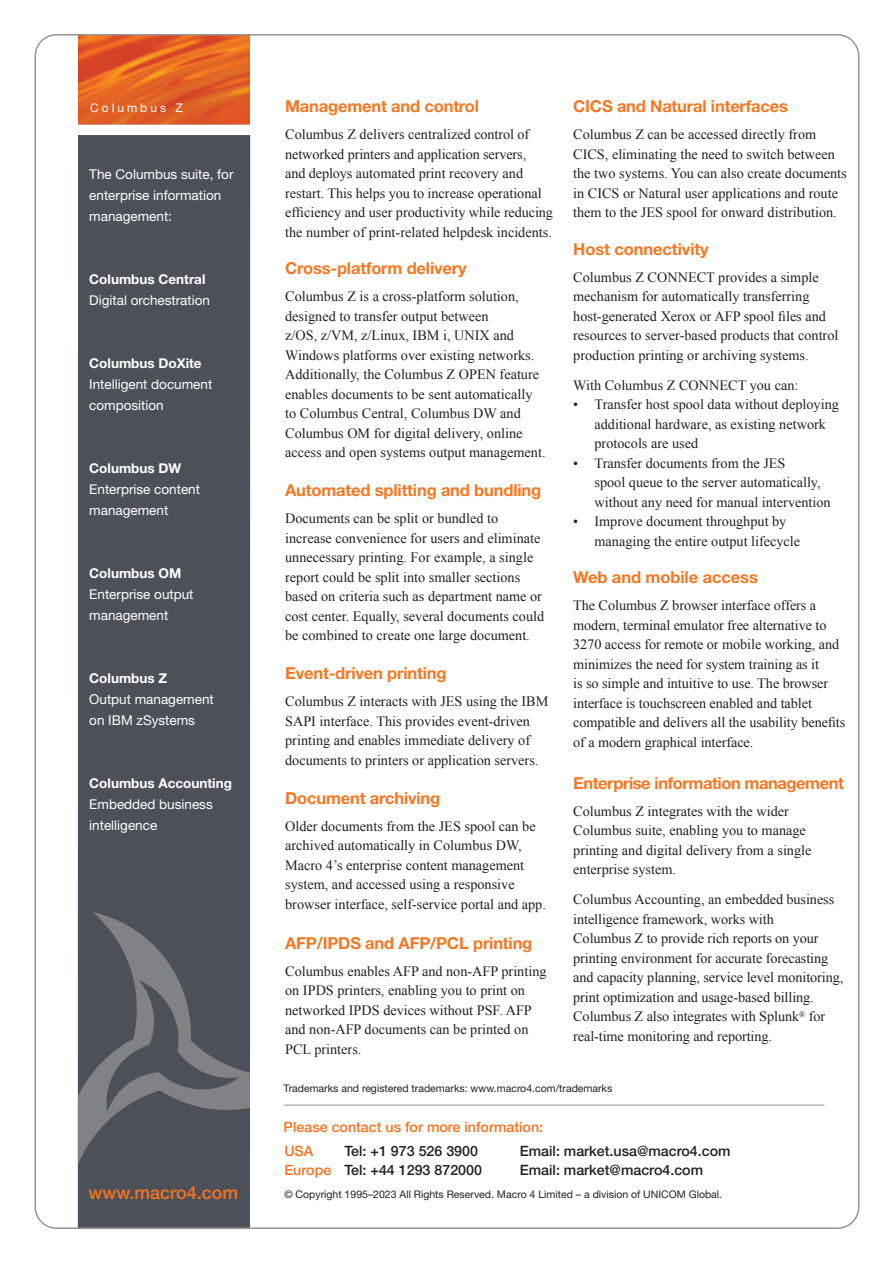
<style>
.page{position:relative;width:893px;height:1263px;background:#fff}
.page>*{position:absolute;margin:0;border:0;box-sizing:border-box;transform-origin:0 0}
.t1{font:500 18px "Helvetica Neue LT Std";color:#f47321}
.t2{font:700 16.5px "Helvetica Neue LT Std";letter-spacing:-.01em;color:#f47824}
.t3{font:14.25px/19.5px "Times New Roman";color:#231f20}
.t4{font:500 14.25px "Helvetica Neue LT Std";color:#231f20}
.t5{font:500 14.25px "Helvetica Neue LT Std";color:#f47321}
.t6{font:13.5px/21px "Helvetica Neue LT Std";color:#fff}
.t7{font:700 13.5px "Helvetica Neue LT Std";color:#fff}
.t8{font:12px "Helvetica Neue LT Std";letter-spacing:.25em;color:#fff}
.t9{font:10.5px "Helvetica Neue LT Std";color:#231f20}
.s1{color:#f47321}
</style>
<div class="page">
<div style="left:78px;top:135px;width:172px;height:1094px;background:#4c5159"></div>
<svg style="left:78px;top:912px;width:172px;height:252px"></svg>
<svg style="left:106px;top:980px;width:133px;height:132px"></svg>
<hr style="left:283px;top:1105px;width:541px;height:1px;background:#939598">
<img style="left:78px;top:37px;width:172px;height:87px">
<p class="t8" style="left:90px;top:100px;width:94px">Columbus Z</p>
<p class="t2" style="left:285px;top:96px;width:195px">Management and control</p>
<p class="t3" style="left:285px;top:125px;width:269px">Columbus Z delivers centralized control of networked printers and application servers,<br>and deploys automated print recovery and restart. This helps you to increase operational efficiency and user productivity while reducing the number of print-related helpdesk incidents.</p>
<p class="t2" style="left:285px;top:258px;width:183px">Cross-platform delivery</p>
<p class="t3" style="left:285px;top:287px;width:262px">Columbus Z is a cross-platform solution, designed to transfer output between<br>z/OS, z/VM, z/Linux, IBM i, UNIX and Windows platforms over existing networks.<br>Additionally, the Columbus Z OPEN feature enables documents to be sent automatically to Columbus Central, Columbus DW and Columbus OM for digital delivery, online access and open systems output management.</p>
<p class="t2" style="left:285px;top:480px;width:258px">Automated splitting and bundling</p>
<p class="t3" style="left:285px;top:509px;width:261px">Documents can be split or bundled to increase convenience for users and eliminate unnecessary printing. For example, a single report could be split into smaller sections based on criteria such as department name or cost center. Equally, several documents could be combined to create one large document.</p>
<p class="t2" style="left:285px;top:663px;width:163px">Event-driven printing</p>
<p class="t3" style="left:285px;top:692px;width:265px">Columbus Z interacts with JES using the IBM SAPI interface. This provides event-driven printing and enables immediate delivery of documents to printers or application servers.</p>
<p class="t2" style="left:285px;top:788px;width:157px">Document archiving</p>
<p class="t3" style="left:285px;top:816px;width:262px">Older documents from the JES spool can be archived automatically in Columbus DW, Macro 4’s enterprise content management system, and accessed using a responsive browser interface, self-service portal and app.</p>
<p class="t2" style="left:285px;top:933px;width:249px">AFP/IPDS and AFP/PCL printing</p>
<p class="t3" style="left:285px;top:961px;width:263px">Columbus enables AFP and non-AFP printing on IPDS printers, enabling you to print on networked IPDS devices without PSF. AFP and non-AFP documents can be printed on PCL printers.</p>
<p class="t6" style="left:89px;top:163px;width:146px">The Columbus suite, for enterprise information</p>
<p class="t6" style="left:89px;top:205px;width:84px">management:</p>
<p class="t7" style="left:89px;top:270px;width:118px">Columbus Central</p>
<p class="t6" style="left:89px;top:289px;width:122px">Digital orchestration</p>
<p class="t7" style="left:89px;top:354px;width:114px">Columbus DoXite</p>
<p class="t6" style="left:89px;top:373px;width:125px">Intelligent document composition</p>
<p class="t7" style="left:89px;top:459px;width:93px">Columbus DW</p>
<p class="t6" style="left:89px;top:478px;width:112px">Enterprise content management</p>
<p class="t7" style="left:89px;top:564px;width:93px">Columbus OM</p>
<p class="t6" style="left:89px;top:583px;width:106px">Enterprise output management</p>
<p class="t7" style="left:89px;top:669px;width:79px">Columbus Z</p>
<p class="t6" style="left:89px;top:688px;width:126px">Output management on IBM zSystems</p>
<p class="t7" style="left:89px;top:774px;width:144px">Columbus Accounting</p>
<p class="t6" style="left:89px;top:793px;width:125px">Embedded business intelligence</p>
<p class="t2" style="left:573px;top:96px;width:216px">CICS and Natural interfaces</p>
<p class="t3" style="left:573px;top:124px;width:275px">Columbus Z can be accessed directly from CICS, eliminating the need to switch between the two systems. You can also create documents in CICS or Natural user applications and route them to the JES spool for onward distribution.</p>
<p class="t2" style="left:573px;top:239px;width:137px">Host connectivity</p>
<p class="t3" style="left:573px;top:267px;width:267px">Columbus Z CONNECT provides a simple mechanism for automatically transferring host-generated Xerox or AFP spool files and resources to server-based products that control production printing or archiving systems.</p>
<p class="t3" style="left:573px;top:375px;width:227px">With Columbus Z CONNECT you can:</p>
<p class="t3" style="left:594px;top:394px;width:246px;text-indent:-21px">• Transfer host spool data without deploying additional hardware, as existing network protocols are used</p>
<p class="t3" style="left:573px;top:453px;width:214px">• Transfer documents from the JES</p>
<p class="t3" style="left:594px;top:472px;width:228px">spool queue to the server automatically,</p>
<p class="t3" style="left:594px;top:492px;width:238px">without any need for manual intervention</p>
<p class="t3" style="left:594px;top:511px;width:207px;text-indent:-21px">• Improve document throughput by managing the entire output lifecycle</p>
<p class="t2" style="left:573px;top:567px;width:186px">Web and mobile access</p>
<p class="t3" style="left:573px;top:595px;width:274px">The Columbus Z browser interface offers a modern, terminal emulator free alternative to 3270 access for remote or mobile working, and minimizes the need for system training as it<br>is so simple and intuitive to use. The browser interface is touchscreen enabled and tablet compatible and delivers all the usability benefits of a modern graphical interface.</p>
<p class="t2" style="left:573px;top:773px;width:272px">Enterprise information management</p>
<p class="t3" style="left:573px;top:801px;width:240px">Columbus Z integrates with the wider Columbus suite, enabling you to manage printing and digital delivery from a single enterprise system.</p>
<p class="t3" style="left:573px;top:889px;width:272px">Columbus Accounting, an embedded business intelligence framework, works with<br>Columbus Z to provide rich reports on your printing environment for accurate forecasting and capacity planning, service level monitoring, print optimization and usage-based billing.<br>Columbus Z also integrates with Splunk<sup>®</sup> for real-time monitoring and reporting.</p>
<p class="t9" style="left:284px;top:1082px;width:330px">Trademarks and registered trademarks: www.macro4.com/trademarks</p>
<p class="t5" style="left:284px;top:1118px;width:261px">Please contact us for more information:</p>
<p class="t5" style="left:284px;top:1142px;width:31px">USA</p>
<p class="t4" style="left:344px;top:1142px;width:135px">Tel: +1 973 526 3900</p>
<p class="t4" style="left:520px;top:1142px;width:212px">Email: market.usa@macro4.com</p>
<p class="t4" style="left:284px;top:1161px;width:199px"><span class="s1">Europe</span> Tel: +44 1293 872000</p>
<p class="t4" style="left:520px;top:1161px;width:185px">Email: market@macro4.com</p>
<p class="t1" style="left:88px;top:1182px;width:151px">www.macro4.com</p>
<p class="t9" style="left:284px;top:1187px;width:439px">© Copyright 1995–2023 All Rights Reserved. Macro 4 Limited – a division of UNICOM Global.</p>
</div>
